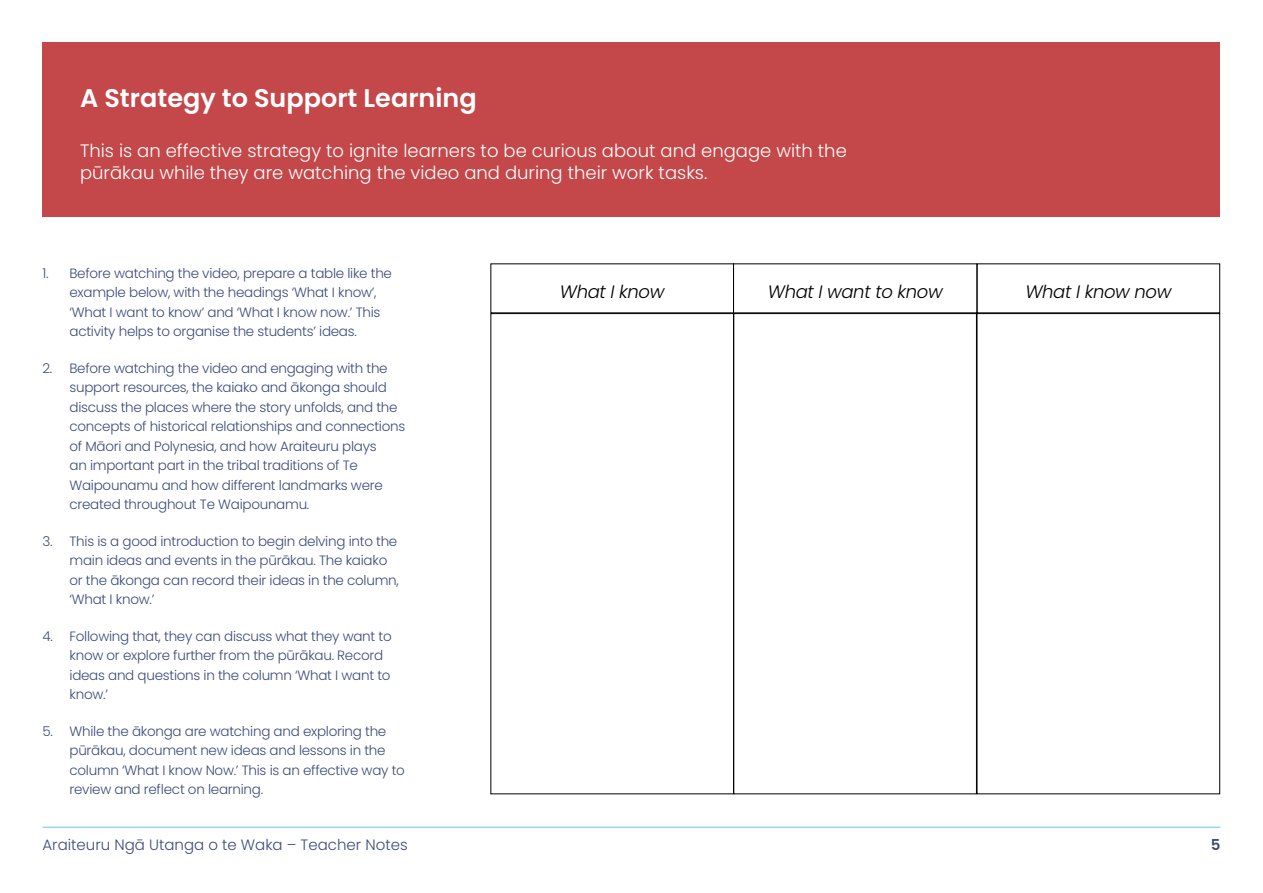
<style>
.page{position:relative;width:1263px;height:893px;background:#fff}
.page>*{position:absolute;margin:0;border:0;box-sizing:border-box;transform-origin:0 0}
.t1{font:600 25.5px "Poppins";color:#fff}
.t2{font:300 18px/22.5px "Poppins";color:#fff}
.t3{font:italic 300 18px "Poppins";letter-spacing:-.02em;color:#000}
.t4{font:300 15px "Poppins";color:#3c4d7a}
.t5{font:600 15px "Poppins";color:#3c4d7a}
.t6{font:300 13.5px/19.5px "Poppins";letter-spacing:-.02em;color:#3c4d7a}
</style>
<div class="page">
<hr style="left:43px;top:827px;width:1177px;height:1px;background:#64c6fb">
<div style="left:43px;top:43px;width:1177px;height:174px;background:#c4484a"></div>
<div style="left:733px;top:313px;width:244px;height:481px;border:1px solid #000"></div>
<div style="left:977px;top:313px;width:243px;height:481px;border:1px solid #000"></div>
<h1 class="t1" style="left:80px;top:83px;width:398px">A Strategy to Support Learning</h1>
<h2 class="t2" style="left:80px;top:139px;width:768px">This is an effective strategy to ignite learners to be curious about and engage with the pūrākau while they are watching the video and during their work tasks.</h2>
<p class="t6" style="left:70px;top:263px;width:324px;text-indent:-27px">1. Before watching the video, prepare a table like the example below, with the headings ‘What I know’, ‘What I want to know’ and ‘What I know now.’ This activity helps to organise the students’ ideas.</p>
<p class="t6" style="left:70px;top:358px;width:337px;text-indent:-27px">2. Before watching the video and engaging with the support resources, the kaiako and ākonga should discuss the places where the story unfolds, and the concepts of historical relationships and connections of Māori and Polynesia, and how Araiteuru plays<br>an important part in the tribal traditions of Te Waipounamu and how different landmarks were created throughout Te Waipounamu.</p>
<p class="t6" style="left:70px;top:531px;width:331px;text-indent:-27px">3. This is a good introduction to begin delving into the main ideas and events in the pūrākau. The kaiako or the ākonga can record their ideas in the column, ‘What I know.’</p>
<p class="t6" style="left:70px;top:626px;width:324px;text-indent:-27px">4. Following that, they can discuss what they want to know or explore further from the pūrākau. Record ideas and questions in the column ‘What I want to know.’</p>
<p class="t6" style="left:70px;top:721px;width:337px;text-indent:-27px">5. While the ākonga are watching and exploring the pūrākau, document new ideas and lessons in the column ‘What I know Now.’ This is an effective way to review and reflect on learning.</p>
<h2 class="t3" style="left:560px;top:281px;width:106px">What I know</h2>
<h2 class="t3" style="left:768px;top:281px;width:176px">What I want to know</h2>
<h2 class="t3" style="left:1025px;top:281px;width:148px">What I know now</h2>
<p class="t4" style="left:43px;top:836px;width:367px">Araiteuru Ngā Utanga o te Waka – Teacher Notes</p>
<p class="t5" style="left:1211px;top:836px;width:11px">5</p>
</div>
